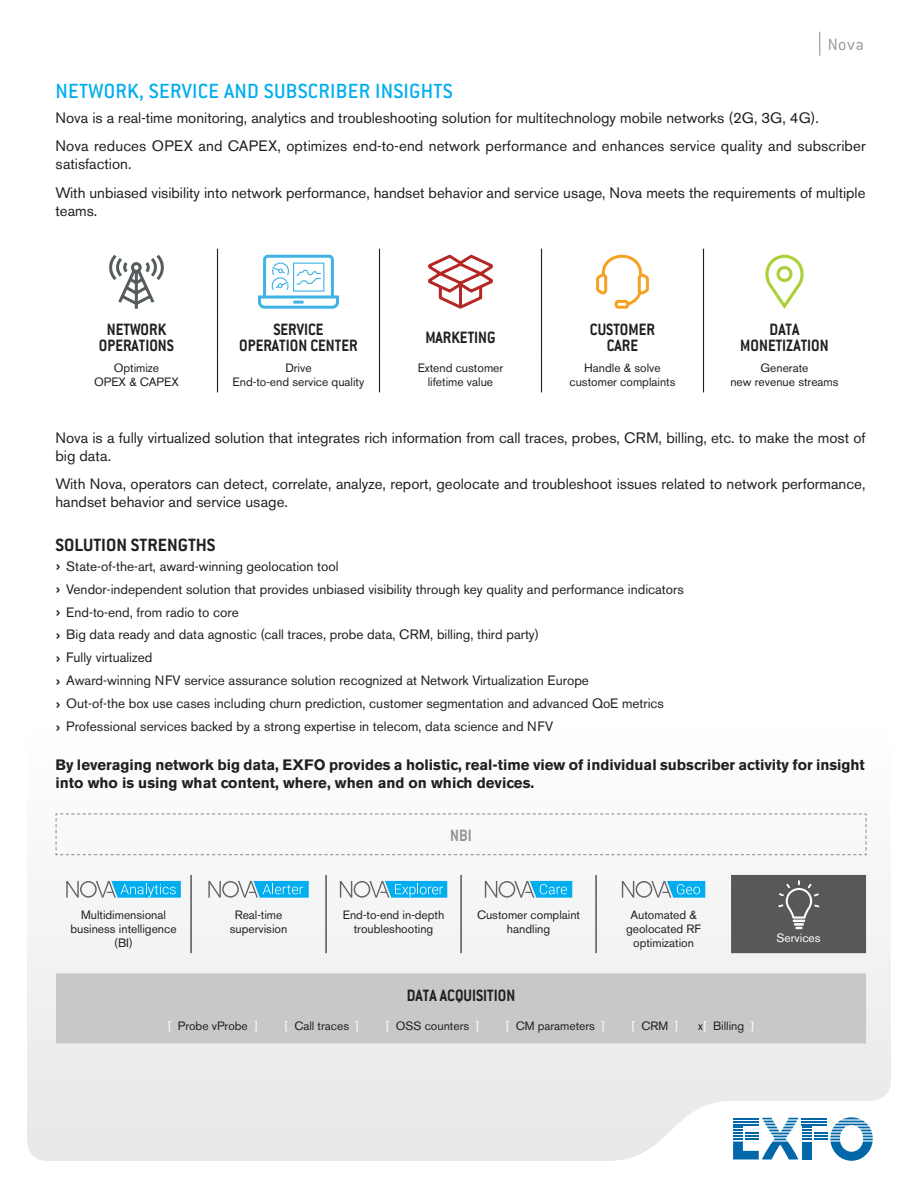
<style>
.page{position:relative;width:918px;height:1188px;background:#fff}
.page>*{position:absolute;margin:0;border:0;box-sizing:border-box;transform-origin:0 0}
.t1{font:500 22.5px "Conduit ITC";letter-spacing:.01em;color:#00aeef}
.t2{font:700 19.5px "Conduit ITC";color:#231f20}
.t3{font:700 18px/16.5px "Conduit ITC";color:#231f20;text-align:center;scale:.9 1}
.t4{font:300 18px "Conduit ITC";color:#939598}
.t5{font:700 18px "Conduit ITC";color:#939598;scale:.9 1}
.t6{font:15px/28.2px "Akzidenz Grotesk BE";color:#231f20}
.t7{font:700 15px/18px "Akzidenz Grotesk BE";color:#231f20}
.t8{font:13.5px/23px "Akzidenz Grotesk BE";color:#231f20}
.t9{font:12px/14.2px "Akzidenz Grotesk BE";color:#231f20;text-align:center}
.t10{font:12px "Akzidenz Grotesk BE";color:#fff}
.s1{font-size:20.25px}
.s2{color:#fff}
</style>
<div class="page">
<svg style="left:27px;top:874px;width:864px;height:287px"></svg>
<svg style="left:819px;top:32px;width:1px;height:24px"></svg>
<svg style="left:733px;top:1117px;width:140px;height:44px"></svg>
<hr style="left:217px;top:249px;width:1px;height:66px;background:#231f20">
<hr style="left:379px;top:249px;width:1px;height:66px;background:#231f20">
<hr style="left:541px;top:249px;width:1px;height:66px;background:#231f20">
<hr style="left:703px;top:249px;width:1px;height:66px;background:#231f20">
<hr style="left:217px;top:315px;width:1px;height:42px;background:#231f20">
<hr style="left:379px;top:315px;width:1px;height:42px;background:#231f20">
<hr style="left:541px;top:315px;width:1px;height:42px;background:#231f20">
<hr style="left:703px;top:315px;width:1px;height:42px;background:#231f20">
<hr style="left:217px;top:357px;width:1px;height:35px;background:#231f20">
<hr style="left:379px;top:357px;width:1px;height:35px;background:#231f20">
<hr style="left:541px;top:357px;width:1px;height:35px;background:#231f20">
<hr style="left:703px;top:357px;width:1px;height:35px;background:#231f20">
<svg style="left:109px;top:254px;width:55px;height:55px"></svg>
<svg style="left:258px;top:254px;width:81px;height:55px"></svg>
<svg style="left:428px;top:254px;width:65px;height:55px"></svg>
<svg style="left:596px;top:254px;width:53px;height:55px"></svg>
<svg style="left:765px;top:254px;width:39px;height:55px"></svg>
<div style="left:56px;top:973px;width:810px;height:70px;background:#c7c8ca"></div>
<hr style="left:190px;top:875px;width:2px;height:29px;background:#231f20">
<svg style="left:326px;top:875px;width:1px;height:29px"></svg>
<hr style="left:460px;top:875px;width:2px;height:29px;background:#231f20">
<svg style="left:596px;top:875px;width:1px;height:29px"></svg>
<hr style="left:190px;top:904px;width:2px;height:49px;background:#231f20">
<hr style="left:326px;top:904px;width:1px;height:49px;background:#231f20">
<hr style="left:460px;top:904px;width:2px;height:49px;background:#231f20">
<hr style="left:596px;top:904px;width:1px;height:49px;background:#231f20">
<svg style="left:55px;top:813px;width:812px;height:43px"></svg>
<svg style="left:66px;top:881px;width:115px;height:17px"></svg>
<svg style="left:208px;top:881px;width:101px;height:17px"></svg>
<svg style="left:340px;top:881px;width:107px;height:17px"></svg>
<svg style="left:485px;top:881px;width:87px;height:17px"></svg>
<svg style="left:622px;top:881px;width:83px;height:17px"></svg>
<div style="left:731px;top:875px;width:135px;height:78px;background:#57585a"></div>
<p class="t4" style="left:828px;top:34px;width:38px">Nova</p>
<h1 class="t1" style="left:56px;top:78px;width:399px">NETWORK, SERVICE AND SUBSCRIBER INSIGHTS</h1>
<p class="t6" style="left:56px;top:104px;width:812px">Nova is a real-time monitoring, analytics and troubleshooting solution for multitechnology mobile networks (2G, 3G, 4G).<br>Nova reduces OPEX and CAPEX, optimizes end-to-end network performance and enhances service quality and subscriber</p>
<p class="t6" style="left:56px;top:150px;width:812px">satisfaction.<br>With unbiased visibility into network performance, handset behavior and service usage, Nova meets the requirements of multiple</p>
<p class="t6" style="left:56px;top:196px;width:43px">teams.</p>
<p class="t3" style="left:99px;top:320px;width:85px">NETWORK<br>OPERATIONS</p>
<p class="t3" style="left:239px;top:320px;width:133px">SERVICE<br>OPERATION CENTER</p>
<p class="t3" style="left:425px;top:329px;width:80px">MARKETING</p>
<p class="t3" style="left:590px;top:320px;width:74px">CUSTOMER<br>CARE</p>
<p class="t3" style="left:740px;top:320px;width:100px">DATA<br>MONETIZATION</p>
<p class="t9" style="left:94px;top:361px;width:86px">Optimize<br>OPEX &amp; CAPEX</p>
<p class="t9" style="left:233px;top:361px;width:133px">Drive<br>End-to-end service quality</p>
<p class="t9" style="left:418px;top:361px;width:87px">Extend customer lifetime value</p>
<p class="t9" style="left:569px;top:361px;width:108px">Handle &amp; solve customer complaints</p>
<p class="t9" style="left:730px;top:361px;width:110px">Generate<br>new revenue streams</p>
<p class="t6" style="left:56px;top:429px;width:812px;line-height:18px">Nova is a fully virtualized solution that integrates rich information from call traces, probes, CRM, billing, etc. to make the most of big data.</p>
<p class="t6" style="left:56px;top:475px;width:812px;line-height:18px">With Nova, operators can detect, correlate, analyze, report, geolocate and troubleshoot issues related to network performance, handset behavior and service usage.</p>
<h2 class="t2" style="left:56px;top:533px;width:162px">SOLUTION STRENGTHS</h2>
<p class="t8" style="left:56px;top:554px;width:630px"><span class="s1">›</span> State-of-the-art, award-winning geolocation tool<br><span class="s1">›</span> Vendor-independent solution that provides unbiased visibility through key quality and performance indicators <span class="s1">›</span> End-to-end, from radio to core<br><span class="s1">›</span> Big data ready and data agnostic (call traces, probe data, CRM, billing, third party)<br><span class="s1">›</span> Fully virtualized<br><span class="s1">›</span> Award-winning NFV service assurance solution recognized at Network Virtualization Europe<br><span class="s1">›</span> Out-of-the box use cases including churn prediction, customer segmentation and advanced QoE metrics<br><span class="s1">›</span> Professional services backed by a strong expertise in telecom, data science and NFV</p>
<p class="t7" style="left:56px;top:755px;width:811px">By leveraging network big data, EXFO provides a holistic, real-time view of individual subscriber activity for insight into who is using what content, where, when and on which devices.</p>
<p class="t5" style="left:450px;top:825px;width:26px">NBI</p>
<p class="t9" style="left:70px;top:907px;width:108px">Multidimensional business intelligence (BI)</p>
<p class="t9" style="left:230px;top:907px;width:59px">Real-time supervision</p>
<p class="t9" style="left:343px;top:907px;width:103px">End-to-end in-depth troubleshooting</p>
<p class="t9" style="left:477px;top:907px;width:105px">Customer complaint handling</p>
<p class="t9" style="left:626px;top:907px;width:77px">Automated &amp; geolocated RF optimization</p>
<p class="t3" style="left:407px;top:986px;width:122px">DATA ACQUISITION</p>
<p class="t9" style="left:168px;top:1019px;width:92px"><span class="s2">[</span> Probe vProbe <span class="s2">]</span></p>
<p class="t9" style="left:284px;top:1019px;width:77px"><span class="s2">[</span> Call traces <span class="s2">]</span></p>
<p class="t9" style="left:385px;top:1019px;width:96px"><span class="s2">[</span> OSS counters <span class="s2">]</span></p>
<p class="t9" style="left:505px;top:1019px;width:101px"><span class="s2">[</span> CM parameters <span class="s2">]</span></p>
<p class="t9" style="left:631px;top:1019px;width:49px"><span class="s2">[</span> CRM <span class="s2">]</span></p>
<p class="t9" style="left:698px;top:1019px;width:58px">x<span class="s2">[</span> Billing <span class="s2">]</span></p>
<p class="t10" style="left:777px;top:931px;width:46px">Services</p>
</div>
